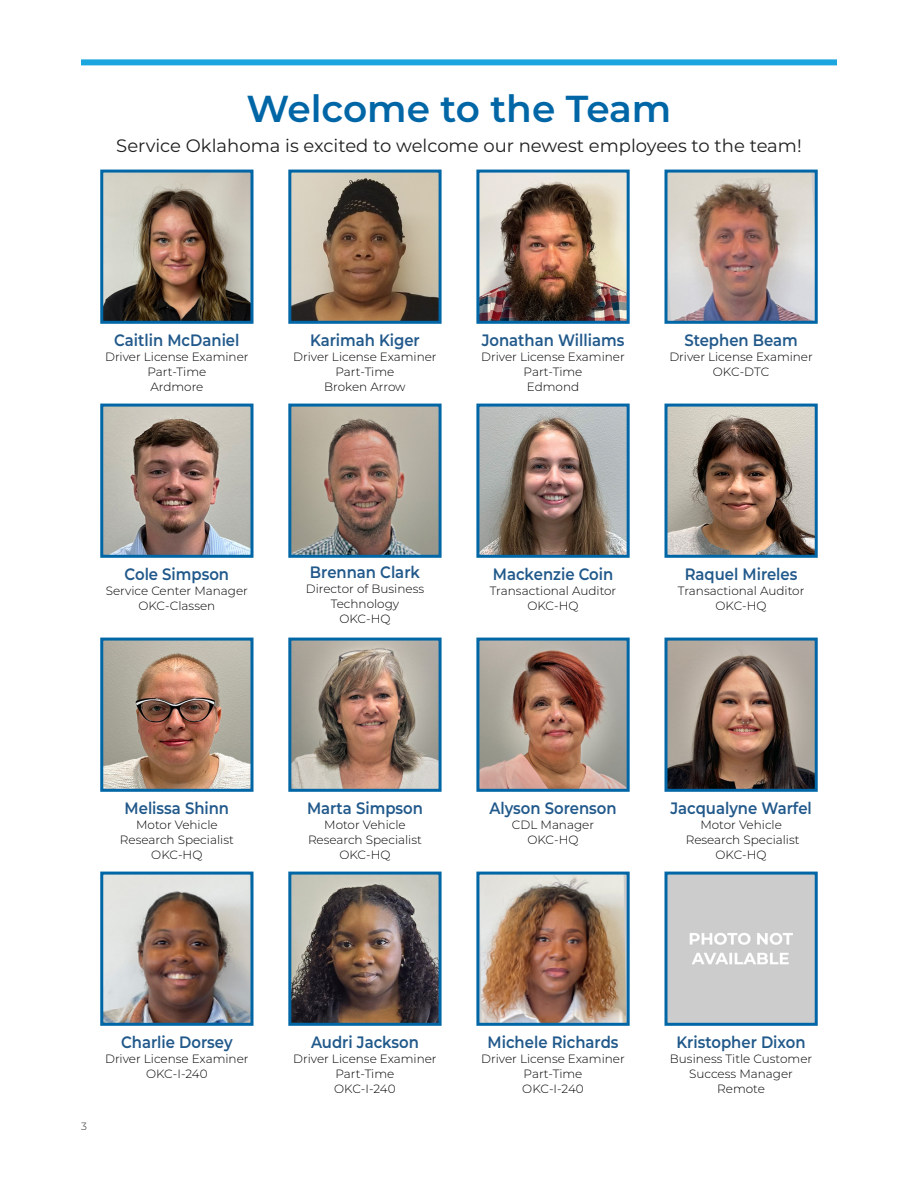
<style>
.page{position:relative;width:918px;height:1188px;background:#fff}
.page>*{position:absolute;margin:0;border:0;box-sizing:border-box;transform-origin:0 0}
.t1{font:600 37.5px "Montserrat";color:#0066a6}
.t2{font:18px "Montserrat";color:#1f1f1f}
.t3{font:600 16.5px "Montserrat";color:#21598b;scale:.9 1}
.t4{font:300 12px/15px "Montserrat";color:#000;text-align:center}
.t5{font:300 10.5px "Montserrat";color:#292929}
</style>
<div class="page">
<div style="left:81px;top:59px;width:756px;height:6px;background:#1ca6df"></div>
<img style="left:104px;top:408px;width:146px;height:146px">
<div style="left:100px;top:404px;width:154px;height:154px;border:3px solid #0066a6"></div>
<img style="left:668px;top:408px;width:146px;height:146px">
<div style="left:664px;top:404px;width:154px;height:154px;border:3px solid #0066a6"></div>
<img style="left:480px;top:642px;width:146px;height:146px">
<div style="left:476px;top:638px;width:154px;height:154px;border:3px solid #0066a6"></div>
<img style="left:292px;top:642px;width:146px;height:146px">
<div style="left:288px;top:638px;width:154px;height:154px;border:3px solid #0066a6"></div>
<img style="left:104px;top:642px;width:146px;height:146px">
<div style="left:100px;top:638px;width:154px;height:154px;border:3px solid #0066a6"></div>
<img style="left:292px;top:876px;width:146px;height:146px">
<div style="left:288px;top:872px;width:154px;height:154px;border:3px solid #0066a6"></div>
<img style="left:104px;top:876px;width:146px;height:146px">
<div style="left:100px;top:872px;width:154px;height:154px;border:3px solid #0066a6"></div>
<img style="left:480px;top:876px;width:146px;height:146px">
<div style="left:476px;top:872px;width:154px;height:154px;border:3px solid #0066a6"></div>
<img style="left:480px;top:408px;width:146px;height:146px">
<div style="left:476px;top:404px;width:154px;height:154px;border:3px solid #0066a6"></div>
<img style="left:292px;top:408px;width:146px;height:146px">
<div style="left:288px;top:404px;width:154px;height:154px;border:3px solid #0066a6"></div>
<img style="left:668px;top:642px;width:146px;height:146px">
<div style="left:664px;top:638px;width:154px;height:154px;border:3px solid #0066a6"></div>
<img style="left:104px;top:174px;width:146px;height:146px">
<div style="left:100px;top:170px;width:154px;height:154px;border:3px solid #0066a6"></div>
<img style="left:668px;top:174px;width:146px;height:146px">
<div style="left:664px;top:170px;width:154px;height:154px;border:3px solid #0066a6"></div>
<img style="left:292px;top:174px;width:146px;height:146px">
<div style="left:288px;top:170px;width:154px;height:154px;border:3px solid #0066a6"></div>
<img style="left:480px;top:174px;width:146px;height:146px">
<div style="left:476px;top:170px;width:154px;height:154px;border:3px solid #0066a6"></div>
<div style="left:668px;top:876px;width:146px;height:146px;background:#ccc"></div>
<div style="left:664px;top:872px;width:154px;height:154px;border:3px solid #0066a6"></div>
<h1 class="t1" style="left:247px;top:82px;width:426px">Welcome to the Team</h1>
<h2 class="t2" style="left:116px;top:133px;width:687px">Service Oklahoma is excited to welcome our newest employees to the team!</h2>
<h3 class="t3" style="left:114px;top:328px;width:141px">Caitlin McDaniel</h3>
<p class="t4" style="left:105px;top:349px;width:145px">Driver License Examiner<br>Part-Time<br>Ardmore</p>
<h3 class="t3" style="left:310px;top:328px;width:123px">Karimah Kiger</h3>
<p class="t4" style="left:293px;top:349px;width:145px">Driver License Examiner<br>Part-Time<br>Broken Arrow</p>
<h3 class="t3" style="left:482px;top:328px;width:160px">Jonathan Williams</h3>
<p class="t4" style="left:481px;top:349px;width:145px">Driver License Examiner<br>Part-Time<br>Edmond</p>
<h3 class="t3" style="left:684px;top:328px;width:128px">Stephen Beam</h3>
<p class="t4" style="left:669px;top:349px;width:145px">Driver License Examiner<br>OKC-DTC</p>
<h3 class="t3" style="left:125px;top:562px;width:118px">Cole Simpson</h3>
<p class="t4" style="left:106px;top:583px;width:144px">Service Center Manager<br>OKC-Classen</p>
<h3 class="t3" style="left:310px;top:561px;width:124px">Brennan Clark</h3>
<p class="t4" style="left:306px;top:581px;width:120px">Director of Business<br>Technology<br>OKC-HQ</p>
<h3 class="t3" style="left:493px;top:562px;width:135px">Mackenzie Coin</h3>
<p class="t4" style="left:490px;top:583px;width:128px">Transactional Auditor<br>OKC-HQ</p>
<h3 class="t3" style="left:685px;top:562px;width:127px">Raquel Mireles</h3>
<p class="t4" style="left:678px;top:583px;width:128px">Transactional Auditor<br>OKC-HQ</p>
<h3 class="t3" style="left:125px;top:796px;width:118px">Melissa Shinn</h3>
<p class="t4" style="left:120px;top:817px;width:115px">Motor Vehicle<br>Research Specialist<br>OKC-HQ</p>
<h3 class="t3" style="left:307px;top:796px;width:130px">Marta Simpson</h3>
<p class="t4" style="left:308px;top:817px;width:115px">Motor Vehicle<br>Research Specialist<br>OKC-HQ</p>
<h3 class="t3" style="left:489px;top:796px;width:143px">Alyson Sorenson</h3>
<p class="t4" style="left:512px;top:817px;width:84px">CDL Manager<br>OKC-HQ</p>
<h3 class="t3" style="left:670px;top:796px;width:159px">Jacqualyne Warfel</h3>
<p class="t4" style="left:686px;top:817px;width:115px">Motor Vehicle<br>Research Specialist<br>OKC-HQ</p>
<p class="t5" style="left:81px;top:1119px;width:7px">3</p>
<h3 class="t3" style="left:121px;top:1030px;width:125px">Charlie Dorsey</h3>
<p class="t4" style="left:105px;top:1051px;width:145px">Driver License Examiner<br>OKC-I-240</p>
<h3 class="t3" style="left:311px;top:1030px;width:121px">Audri Jackson</h3>
<p class="t4" style="left:293px;top:1051px;width:145px">Driver License Examiner<br>Part-Time<br>OKC-I-240</p>
<h3 class="t3" style="left:488px;top:1030px;width:147px">Michele Richards</h3>
<p class="t4" style="left:481px;top:1051px;width:145px">Driver License Examiner<br>Part-Time<br>OKC-I-240</p>
<h3 class="t3" style="left:677px;top:1030px;width:145px">Kristopher Dixon</h3>
<p class="t4" style="left:670px;top:1051px;width:144px">Business Title Customer<br>Success Manager<br>Remote</p>
</div>
